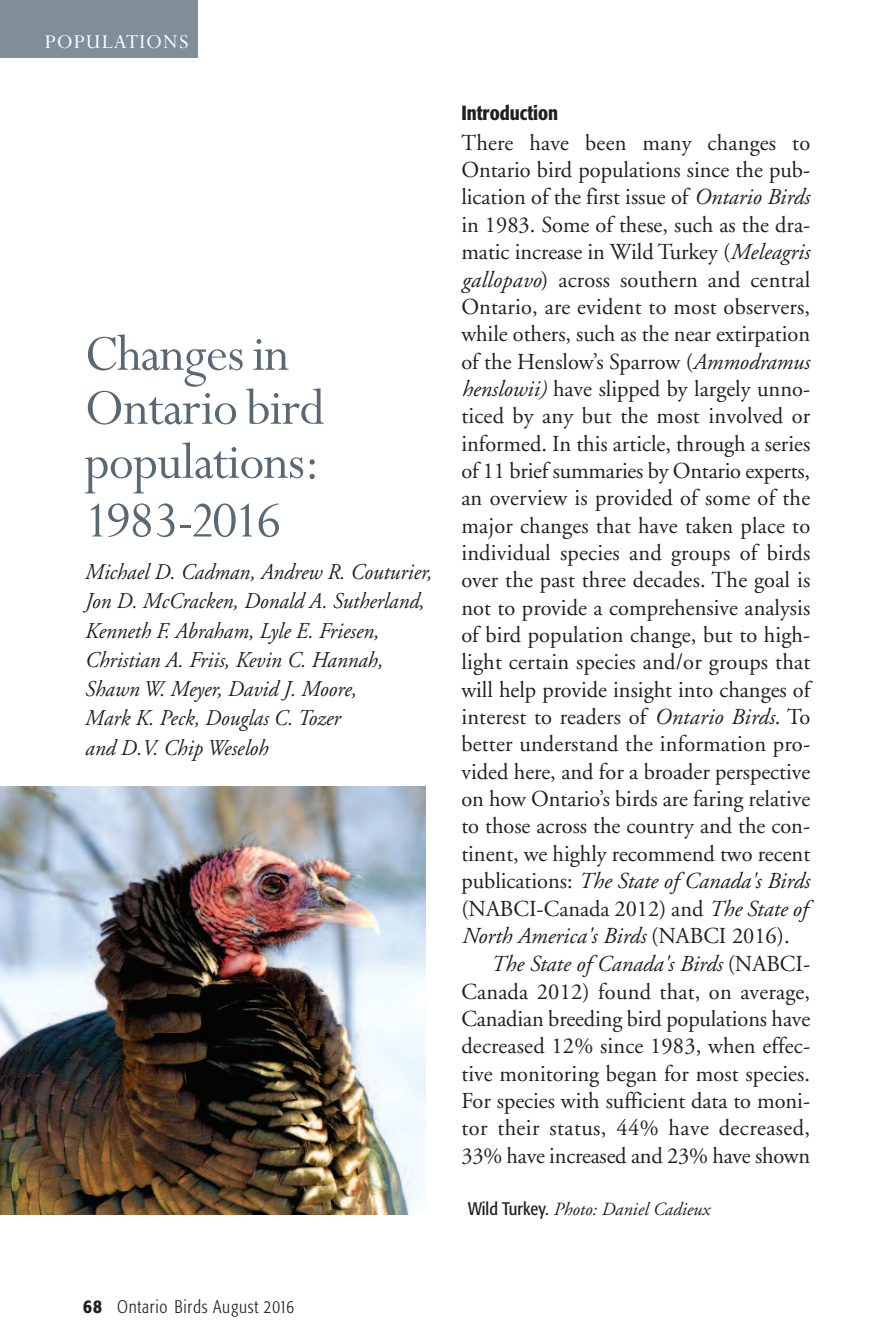
<style>
.page{position:relative;width:891px;height:1337px;background:#fff}
.page>*{position:absolute;margin:0;border:0;box-sizing:border-box;transform-origin:0 0}
.t1{font:56.25px/55.6px "Perpetua";letter-spacing:-.015em;color:#586874}
.t2{font:22.72px "Adobe Garamond";color:#231f20}
.t3{font:italic 22.72px "Adobe Garamond";color:#231f20}
.t4{font:22.72px "Adobe Garamond";letter-spacing:.02em;color:#231f20}
.t5{font:italic 22.5px/29.2px "Adobe Garamond";color:#231f20;scale:.95 1}
.t6{font:22.05px "Perpetua";letter-spacing:.045em;color:#fff}
.t7{font:500 condensed 20.25px "Formata";color:#231f20}
.t8{font:italic 18.45px "Adobe Garamond";color:#231f20}
.t9{font:300 condensed 18px "Formata";letter-spacing:.045em;color:#231f20}
.s1{font-style:italic}
.s2{font-style:normal}
.s3{font-family:"Formata";font-style:normal;font-stretch:condensed;font-size:18px}
.s4{font-weight:500;font-size:19.12px}
</style>
<div class="page">
<div style="left:0;top:0;width:198px;height:58px;background:#808e99"></div>
<img style="left:0;top:786px;width:425px;height:428px">
<p class="t6" style="left:45px;top:28px;width:145px">POPULATIONS</p>
<h1 class="t1" style="left:85px;top:322px;width:242px">Changes in<br>Ontario bird populations:<br>1983-2016</h1>
<p class="t5" style="left:85px;top:559px;width:367px">Michael D. Cadman, Andrew R. Couturier, Jon D. McCracken, Donald A. Sutherland, Kenneth F. Abraham, Lyle E. Friesen, Christian A. Friis, Kevin C. Hannah, Shawn W. Meyer, David J. Moore,<br>Mark K. Peck, Douglas C. Tozer<br>and D.V. Chip Weseloh</p>
<p class="t7" style="left:461px;top:105px;width:98px">Introduction</p>
<p class="t2" style="left:461px;top:133px;width:350px">There have been many changes to</p>
<p class="t2" style="left:461px;top:161px;width:350px">Ontario bird populations since the pub-</p>
<p class="t2" style="left:461px;top:188px;width:350px">lication of the first issue of <span class="s1">Ontario Birds</span></p>
<p class="t2" style="left:461px;top:215px;width:350px">in 1983. Some of these, such as the dra-</p>
<p class="t2" style="left:461px;top:243px;width:350px">matic increase in Wild Turkey (<span class="s1">Meleagris</span></p>
<p class="t2" style="left:461px;top:270px;width:350px"><span class="s1">gallopavo</span>) across southern and central</p>
<p class="t2" style="left:461px;top:297px;width:350px">Ontario, are evident to most observers,</p>
<p class="t2" style="left:461px;top:325px;width:350px">while others, such as the near extirpation</p>
<p class="t2" style="left:461px;top:352px;width:350px">of the Henslow’s Sparrow (<span class="s1">Ammodramus</span></p>
<p class="t2" style="left:461px;top:380px;width:350px"><span class="s1">henslowii)</span> have slipped by largely unno-</p>
<p class="t2" style="left:461px;top:407px;width:350px">ticed by any but the most involved or</p>
<p class="t2" style="left:461px;top:434px;width:350px">informed. In this article, through a series</p>
<p class="t2" style="left:461px;top:462px;width:350px">of 11 brief summaries by Ontario experts,</p>
<p class="t2" style="left:461px;top:489px;width:350px">an overview is provided of some of the</p>
<p class="t2" style="left:461px;top:516px;width:350px">major changes that have taken place to</p>
<p class="t2" style="left:461px;top:544px;width:350px">individual species and groups of birds</p>
<p class="t2" style="left:461px;top:571px;width:350px">over the past three decades. The goal is</p>
<p class="t2" style="left:461px;top:598px;width:350px">not to provide a comprehensive analysis</p>
<p class="t2" style="left:461px;top:626px;width:350px">of bird population change, but to high-</p>
<p class="t2" style="left:461px;top:653px;width:350px">light certain species and/or groups that</p>
<p class="t2" style="left:461px;top:680px;width:350px">will help provide insight into changes of</p>
<p class="t2" style="left:461px;top:708px;width:350px">interest to readers of <span class="s1">Ontario Birds</span>. To</p>
<p class="t2" style="left:461px;top:735px;width:350px">better understand the information pro-</p>
<p class="t2" style="left:461px;top:762px;width:350px">vided here, and for a broader perspective</p>
<p class="t2" style="left:461px;top:790px;width:350px">on how Ontario’s birds are faring relative</p>
<p class="t2" style="left:461px;top:817px;width:350px">to those across the country and the con-</p>
<p class="t2" style="left:461px;top:844px;width:350px">tinent, we highly recommend two recent</p>
<p class="t3" style="left:461px;top:872px;width:350px"><span class="s2">publications:</span> The State of Canada's Birds</p>
<p class="t2" style="left:461px;top:899px;width:347px">(NABCI-Canada 2012) and <span class="s1">The State of</span></p>
<p class="t3" style="left:461px;top:926px;width:330px">North America's Birds <span class="s2">(NABCI 2016).</span></p>
<p class="t3" style="left:491px;top:955px;width:321px">The State of Canada's Birds <span class="s2">(NABCI-</span></p>
<p class="t2" style="left:461px;top:982px;width:350px">Canada 2012) found that, on average,</p>
<p class="t2" style="left:461px;top:1009px;width:350px">Canadian breeding bird populations have</p>
<p class="t2" style="left:461px;top:1037px;width:350px">decreased 12% since 1983, when effec-</p>
<p class="t2" style="left:461px;top:1064px;width:350px">tive monitoring began for most species.</p>
<p class="t2" style="left:461px;top:1091px;width:350px">For species with sufficient data to moni-</p>
<p class="t4" style="left:461px;top:1119px;width:350px">tor their status, 44% have decreased,</p>
<p class="t2" style="left:461px;top:1146px;width:350px">33% have increased and 23% have shown</p>
<p class="t8" style="left:468px;top:1201px;width:243px"><span class="s3">Wild Turkey.</span> Photo: Daniel Cadieux</p>
<p class="t9" style="left:83px;top:1299px;width:212px"><span class="s4">68</span> Ontario Birds August 2016</p>
</div>
